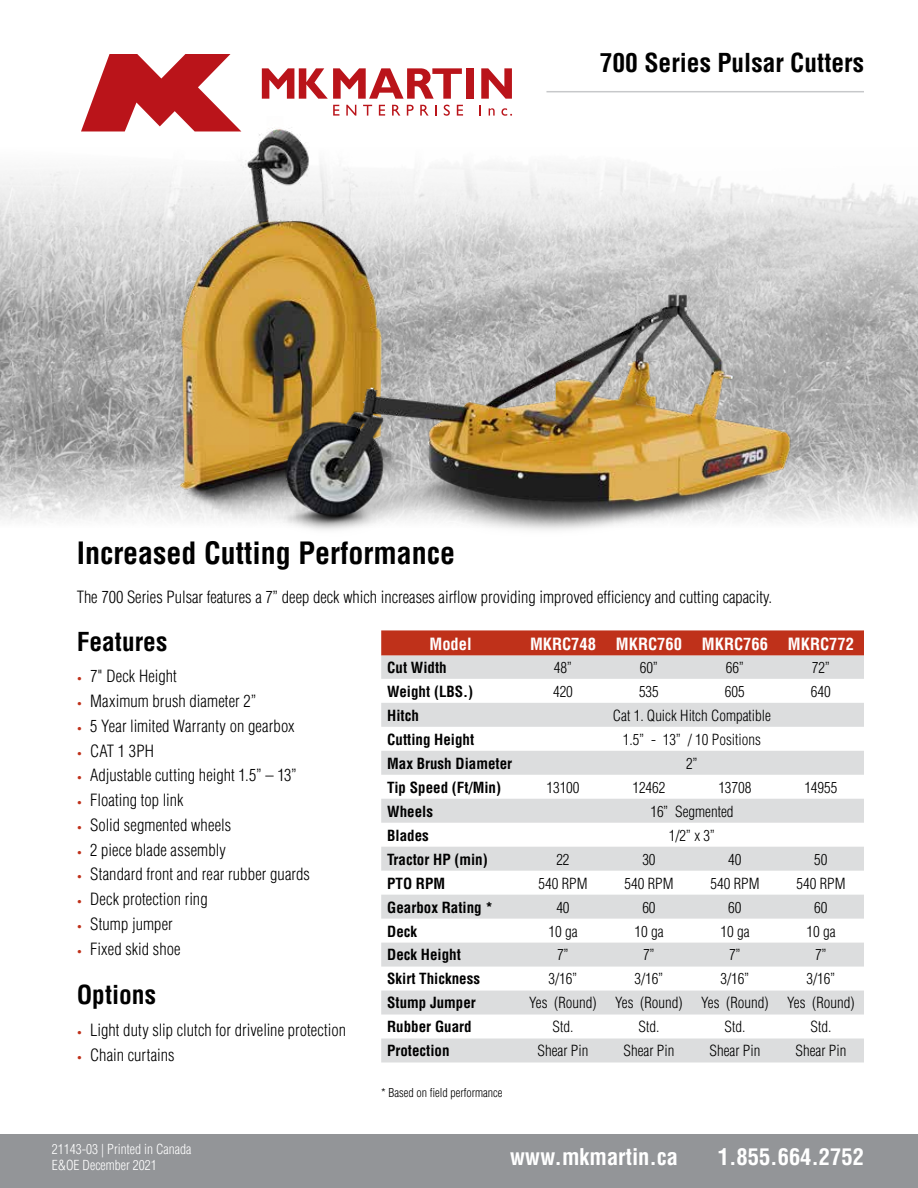
<style>
.page{position:relative;width:918px;height:1188px;background:#fff}
.page>*{position:absolute;margin:0;border:0;box-sizing:border-box;transform-origin:0 0}
.t1{font:700 condensed 30px "Helvetica LT Std";color:#000}
.t2{font:700 condensed 25.5px "Helvetica LT Std";color:#000}
.t3{font:700 condensed 25.5px "Helvetica";color:#000}
.t4{font:700 condensed 22.5px "Helvetica LT Std";color:#fff}
.t5{font:300 condensed 16.5px "Helvetica";color:#000}
.t6{font:700 condensed 16.5px "Helvetica";color:#fff}
.t7{font:300 condensed 15px "Helvetica";color:#000}
.t8{font:700 condensed 15px "Helvetica";color:#000}
.t9{font:300 condensed 13.5px/16.2px "Helvetica LT Std";color:#fff}
.t10{font:300 condensed 12px "Helvetica";color:#000}
.s1{font-family:"Helvetica LT Std";font-size:9px;color:#bf311a}
</style>
<div class="page">
<div style="left:0;top:1134px;width:918px;height:54px;background:#939598"></div>
<img style="left:0;top:319px;width:918px;height:203px">
<svg style="left:0;top:165px;width:918px;height:154px"></svg>
<hr style="left:546px;top:91px;width:318px;height:1px;background:#c7c8ca">
<svg style="left:81px;top:54px;width:150px;height:77px"></svg>
<svg style="left:262px;top:68px;width:200px;height:31px"></svg>
<div style="left:467px;top:68px;width:7px;height:31px;background:#ba141a"></div>
<svg style="left:481px;top:68px;width:31px;height:31px"></svg>
<svg style="left:333px;top:105px;width:6px;height:11px"></svg>
<svg style="left:346px;top:105px;width:10px;height:11px"></svg>
<svg style="left:363px;top:105px;width:9px;height:11px"></svg>
<svg style="left:379px;top:105px;width:6px;height:11px"></svg>
<svg style="left:392px;top:105px;width:8px;height:11px"></svg>
<svg style="left:407px;top:105px;width:7px;height:11px"></svg>
<svg style="left:420px;top:105px;width:9px;height:11px"></svg>
<svg style="left:435px;top:105px;width:2px;height:11px"></svg>
<svg style="left:444px;top:105px;width:6px;height:11px"></svg>
<svg style="left:457px;top:105px;width:6px;height:11px"></svg>
<svg style="left:489px;top:108px;width:6px;height:8px"></svg>
<svg style="left:501px;top:108px;width:11px;height:8px"></svg>
<img style="left:180px;top:116px;width:281px;height:406px">
<img style="left:253px;top:237px;width:571px;height:293px">
<svg style="left:381px;top:630px;width:483px;height:26px;background:#c13923"></svg>
<svg style="left:381px;top:656px;width:483px;height:406px;fill:#e1e2e3"></svg>
<h2 class="t2" style="left:600px;top:47px;width:266px">700 Series Pulsar Cutters</h2>
<h1 class="t1" style="left:77px;top:534px;width:380px">Increased Cutting Performance</h1>
<p class="t5" style="left:77px;top:587px;width:697px">The 700 Series Pulsar features a 7” deep deck which increases airflow providing improved efficiency and cutting capacity.</p>
<h2 class="t2" style="left:77px;top:626px;width:92px">Features</h2>
<p class="t5" style="left:77px;top:666px;width:102px"><span class="s1">•</span> 7" Deck Height</p>
<p class="t5" style="left:77px;top:691px;width:181px"><span class="s1">•</span> Maximum brush diameter 2”</p>
<p class="t5" style="left:77px;top:716px;width:220px"><span class="s1">•</span> 5 Year limited Warranty on gearbox</p>
<p class="t5" style="left:77px;top:740px;width:79px"><span class="s1">•</span> CAT 1 3PH</p>
<p class="t5" style="left:77px;top:765px;width:222px"><span class="s1">•</span> Adjustable cutting height 1.5” – 13”</p>
<p class="t5" style="left:77px;top:790px;width:108px"><span class="s1">•</span> Floating top link</p>
<p class="t5" style="left:77px;top:815px;width:156px"><span class="s1">•</span> Solid segmented wheels</p>
<p class="t5" style="left:77px;top:839px;width:151px"><span class="s1">•</span> 2 piece blade assembly</p>
<p class="t5" style="left:77px;top:864px;width:235px"><span class="s1">•</span> Standard front and rear rubber guards</p>
<p class="t5" style="left:77px;top:889px;width:133px"><span class="s1">•</span> Deck protection ring</p>
<p class="t5" style="left:77px;top:914px;width:98px"><span class="s1">•</span> Stump jumper</p>
<p class="t5" style="left:77px;top:938px;width:106px"><span class="s1">•</span> Fixed skid shoe</p>
<h2 class="t3" style="left:77px;top:979px;width:81px">Options</h2>
<p class="t5" style="left:77px;top:1020px;width:271px"><span class="s1">•</span> Light duty slip clutch for driveline protection</p>
<p class="t5" style="left:77px;top:1044px;width:99px"><span class="s1">•</span> Chain curtains</p>
<p class="t9" style="left:52px;top:1141px;width:141px">21143-03 | Printed in Canada<br>E&amp;OE December 2021</p>
<p class="t6" style="left:430px;top:633px;width:44px">Model</p>
<p class="t6" style="left:530px;top:633px;width:326px">MKRC748 MKRC760 MKRC766 MKRC772</p>
<p class="t8" style="left:387px;top:658px;width:61px">Cut Width</p>
<p class="t7" style="left:554px;top:658px;width:20px">48”</p>
<p class="t7" style="left:640px;top:658px;width:20px">60”</p>
<p class="t7" style="left:726px;top:658px;width:20px">66”</p>
<p class="t7" style="left:812px;top:658px;width:20px">72”</p>
<p class="t8" style="left:387px;top:682px;width:87px">Weight (LBS.)</p>
<p class="t7" style="left:553px;top:682px;width:21px">420</p>
<p class="t7" style="left:639px;top:682px;width:21px">535</p>
<p class="t7" style="left:725px;top:682px;width:21px">605</p>
<p class="t7" style="left:811px;top:682px;width:21px">640</p>
<p class="t8" style="left:387px;top:706px;width:33px">Hitch</p>
<p class="t7" style="left:613px;top:706px;width:160px">Cat 1. Quick Hitch Compatible</p>
<p class="t8" style="left:387px;top:730px;width:89px">Cutting Height</p>
<p class="t7" style="left:623px;top:730px;width:140px">1.5” - 13” / 10 Positions</p>
<p class="t8" style="left:387px;top:754px;width:126px">Max Brush Diameter</p>
<p class="t7" style="left:686px;top:754px;width:13px">2”</p>
<p class="t8" style="left:387px;top:778px;width:115px">Tip Speed (Ft/Min)</p>
<p class="t7" style="left:546px;top:778px;width:35px">13100</p>
<p class="t7" style="left:632px;top:778px;width:35px">12462</p>
<p class="t7" style="left:718px;top:778px;width:35px">13708</p>
<p class="t7" style="left:804px;top:778px;width:35px">14955</p>
<p class="t8" style="left:387px;top:802px;width:47px">Wheels</p>
<p class="t7" style="left:650px;top:802px;width:85px">16” Segmented</p>
<p class="t8" style="left:387px;top:826px;width:43px">Blades</p>
<p class="t7" style="left:669px;top:826px;width:48px">1/2” x 3”</p>
<p class="t8" style="left:387px;top:850px;width:102px">Tractor HP (min)</p>
<p class="t7" style="left:556px;top:850px;width:15px">22</p>
<p class="t7" style="left:642px;top:850px;width:15px">30</p>
<p class="t7" style="left:728px;top:850px;width:15px">40</p>
<p class="t7" style="left:814px;top:850px;width:15px">50</p>
<p class="t8" style="left:387px;top:874px;width:59px">PTO RPM</p>
<p class="t7" style="left:538px;top:874px;width:51px">540 RPM</p>
<p class="t7" style="left:624px;top:874px;width:51px">540 RPM</p>
<p class="t7" style="left:710px;top:874px;width:51px">540 RPM</p>
<p class="t7" style="left:796px;top:874px;width:51px">540 RPM</p>
<p class="t8" style="left:387px;top:898px;width:107px">Gearbox Rating *</p>
<p class="t7" style="left:556px;top:898px;width:15px">40</p>
<p class="t7" style="left:642px;top:898px;width:15px">60</p>
<p class="t7" style="left:728px;top:898px;width:15px">60</p>
<p class="t7" style="left:814px;top:898px;width:15px">60</p>
<p class="t8" style="left:387px;top:922px;width:31px">Deck</p>
<p class="t7" style="left:548px;top:922px;width:31px">10 ga</p>
<p class="t7" style="left:634px;top:922px;width:31px">10 ga</p>
<p class="t7" style="left:720px;top:922px;width:31px">10 ga</p>
<p class="t7" style="left:806px;top:922px;width:31px">10 ga</p>
<p class="t8" style="left:387px;top:946px;width:75px">Deck Height</p>
<p class="t7" style="left:557px;top:946px;width:13px">7”</p>
<p class="t7" style="left:643px;top:946px;width:13px">7”</p>
<p class="t7" style="left:729px;top:946px;width:13px">7”</p>
<p class="t7" style="left:815px;top:946px;width:13px">7”</p>
<p class="t8" style="left:387px;top:970px;width:94px">Skirt Thickness</p>
<p class="t7" style="left:548px;top:970px;width:31px">3/16”</p>
<p class="t7" style="left:634px;top:970px;width:31px">3/16”</p>
<p class="t7" style="left:720px;top:970px;width:31px">3/16”</p>
<p class="t7" style="left:806px;top:970px;width:31px">3/16”</p>
<p class="t8" style="left:387px;top:994px;width:90px">Stump Jumper</p>
<p class="t7" style="left:529px;top:994px;width:327px">Yes (Round) Yes (Round) Yes (Round) Yes (Round)</p>
<p class="t8" style="left:387px;top:1018px;width:86px">Rubber Guard</p>
<p class="t7" style="left:553px;top:1018px;width:22px">Std.</p>
<p class="t7" style="left:639px;top:1018px;width:22px">Std.</p>
<p class="t7" style="left:725px;top:1018px;width:22px">Std.</p>
<p class="t7" style="left:811px;top:1018px;width:22px">Std.</p>
<p class="t8" style="left:387px;top:1042px;width:64px">Protection</p>
<p class="t7" style="left:538px;top:1042px;width:52px">Shear Pin</p>
<p class="t7" style="left:624px;top:1042px;width:52px">Shear Pin</p>
<p class="t7" style="left:710px;top:1042px;width:52px">Shear Pin</p>
<p class="t7" style="left:796px;top:1042px;width:52px">Shear Pin</p>
<p class="t10" style="left:381px;top:1085px;width:123px">* Based on field performance</p>
<h3 class="t4" style="left:510px;top:1143px;width:169px">www.mkmartin.ca</h3>
<h3 class="t4" style="left:718px;top:1143px;width:148px">1.855.664.2752</h3>
</div>
